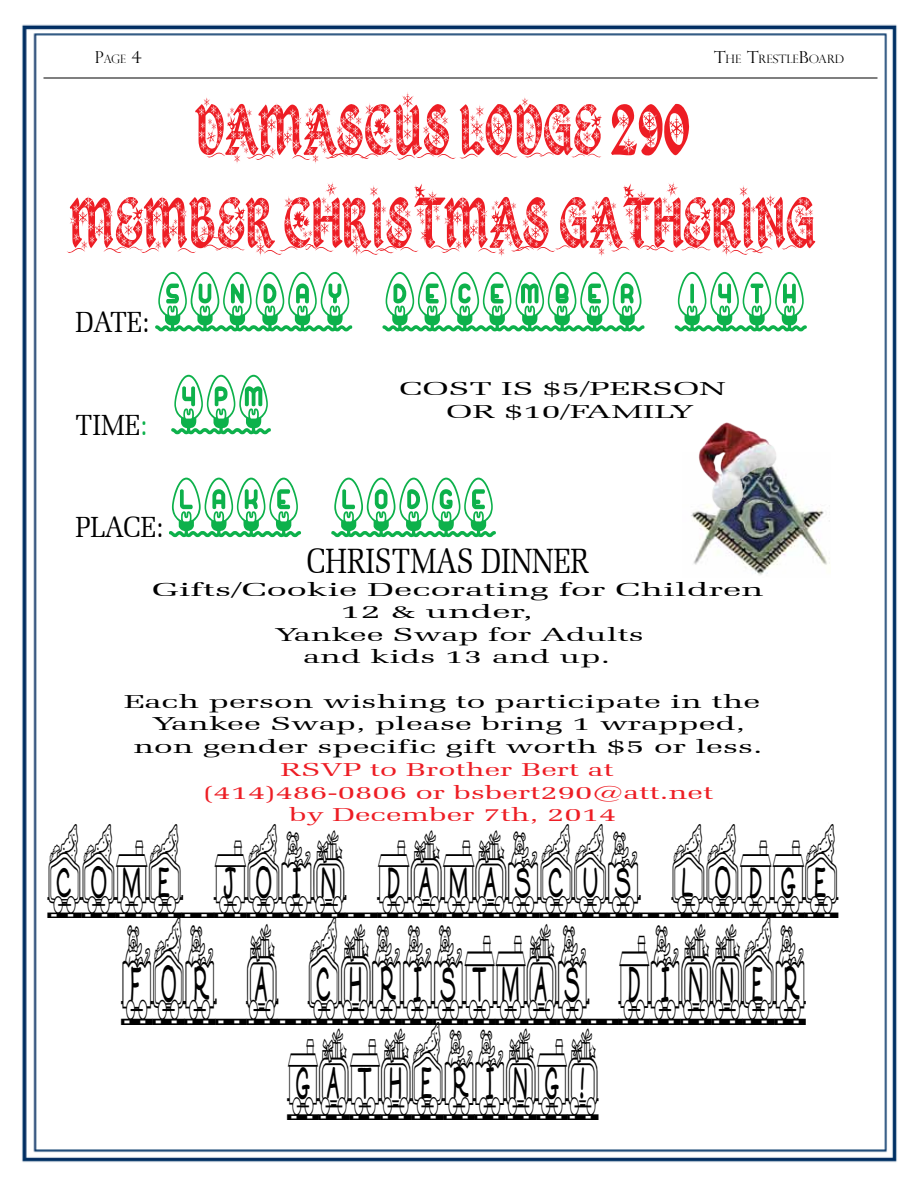
<style>
.page{position:relative;width:918px;height:1188px;background:#fff}
.page>*{position:absolute;margin:0;border:0;box-sizing:border-box;transform-origin:0 0}
.t1{font:109.8px "Toy Train";color:#000;scale:.43 1}
.t2{font:99.45px "Toy Train";color:#000;scale:.47 1}
.t3{font:95.25px "Toy Train";color:#000;scale:.52 1}
.t4{font:85.65px "Xmas Lights BRK";color:#0db14b;scale:.87 1}
.t5{font:77.55px/93px "Kingthings Christmas 2";color:#ed1d24;text-align:center;scale:.78 1}
.t6{font:35.25px "Zapf Elliptical 711 BT";color:#000;scale:.79 1}
.t7{font:29.25px "Zapf Elliptical 711 BT";color:#000;scale:.87 1}
.t8{font:18.75px/22.5px "Zapf Elliptical 711 BT";color:#000;text-align:center;scale:1.84 1}
.t9{font:18.75px "Zapf Elliptical 711 BT";color:#ed1d24;scale:1.68 1}
.t10{font:18.75px "Zapf Elliptical 711 BT";color:#000;scale:1.99 1}
.t11{font:18.75px/22.5px "Zapf Elliptical 711 BT";color:#000;scale:1.82 1}
.t12{font:300 11.55px "Perpetua Titling";color:#000;scale:1.05 1}
.t13{font:300 11.55px "Perpetua Titling";color:#000}
.s1{font-size:16.5px}
.s2{color:#0db14b}
</style>
<div class="page">
<img style="left:22px;top:24px;width:875px;height:1138px">
<hr style="left:43px;top:78px;width:834px;height:1px;background:#000">
<img style="left:683px;top:453px;width:147px;height:124px">
<img style="left:697px;top:420px;width:81px;height:92px">
<p class="t13" style="left:95px;top:52px;width:49px"><span class="s1">P</span>AGE <span class="s1">4</span></p>
<p class="t12" style="left:714px;top:52px;width:126px"><span class="s1">T</span>HE <span class="s1">T</span>RESTLE<span class="s1">B</span>OARD</p>
<h3 class="t5" style="left:69px;top:84px;width:958px">DAMASCUS LODGE 290<br>MEMBER CHRISTMAS GATHERING</h3>
<h3 class="t4" style="left:156px;top:252px;width:748px">SUNDAY DECEMBER 14TH</h3>
<h3 class="t7" style="left:76px;top:304px;width:86px">DATE:</h3>
<h3 class="t7" style="left:76px;top:407px;width:84px">TIME<span class="s2">:</span></h3>
<h3 class="t4" style="left:172px;top:355px;width:113px">4pm</h3>
<p class="t11" style="left:446px;top:377px;width:155px;text-indent:-47px">COST IS $5/PERSON<br>OR $10/FAMILY</p>
<h3 class="t4" style="left:170px;top:458px;width:375px">LAKE LODGE</h3>
<h3 class="t7" style="left:76px;top:510px;width:102px">PLACE:</h3>
<h3 class="t6" style="left:307px;top:540px;width:359px">CHRISTMAS DINNER</h3>
<p class="t10" style="left:152px;top:578px;width:309px">Gifts/Cookie Decorating for Children</p>
<p class="t10" style="left:340px;top:601px;width:98px">12 &amp; under,</p>
<p class="t8" style="left:275px;top:623px;width:202px">Yankee Swap for Adults</p>
<p class="t8" style="left:303px;top:645px;width:168px">and kids 13 and up.</p>
<p class="t8" style="left:124px;top:690px;width:348px">Each person wishing to participate in the<br>Yankee Swap, please bring 1 wrapped, non gender specific gift worth $5 or less.</p>
<p class="t9" style="left:281px;top:759px;width:200px">RSVP to Brother Bert at</p>
<p class="t9" style="left:203px;top:781px;width:305px">(414)486-0806 or bsbert290@att.net</p>
<p class="t9" style="left:289px;top:804px;width:196px">by December 7th, 2014</p>
<h3 class="t3" style="left:48px;top:830px;width:1522px">COME JOIN DAMASCUS LODGE</h3>
<h1 class="t1" style="left:121px;top:923px;width:1593px">FOR A CHRISTMAS DINNER</h1>
<h2 class="t2" style="left:288px;top:1027px;width:663px">GATHERING!</h2>
</div>
